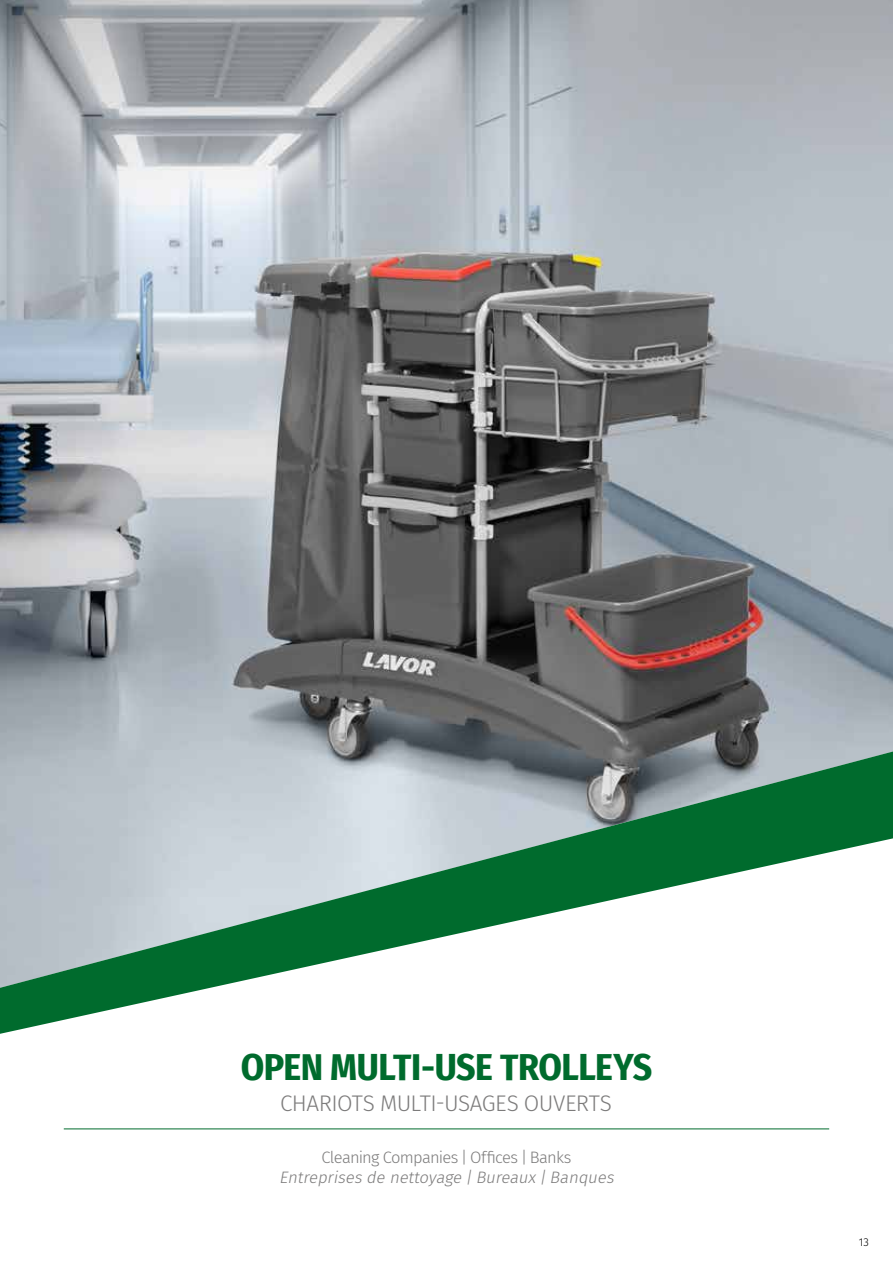
<style>
.page{position:relative;width:893px;height:1263px;background:#fff}
.page>*{position:absolute;margin:0;border:0;box-sizing:border-box;transform-origin:0 0}
.t1{font:700 37.5px "Fira Sans Condensed";letter-spacing:-.015em;color:#006b2d}
.t2{font:300 22.5px "Fira Sans";letter-spacing:-.02em;color:#7c7b7b}
.t3{font:italic 300 16.5px/20.7px "Fira Sans";color:#7c7b7b;text-align:center}
.t4{font:300 11.25px "Fira Sans";color:#000}
.s1{font-style:normal}
.s2{font-family:"Fira Sans Condensed";font-style:normal}
.s3{font-family:"Fira Sans Condensed"}
</style>
<div class="page">
<img style="left:0;top:0;width:893px;height:751px">
<svg style="left:0;top:751px;width:893px;height:283px"></svg>
<hr style="left:64px;top:1128px;width:765px;height:1px;background:#006b2d">
<h1 class="t1" style="left:241px;top:1035px;width:413px">OPEN MULTI-USE TROLLEYS</h1>
<h2 class="t2" style="left:280px;top:1087px;width:333px">CHARIOTS MULTI-USAGES OUVERTS</h2>
<p class="t3" style="left:279px;top:1146px;width:340px"><span class="s1">Cleaning Companies</span> <span class="s2">|</span> <span class="s1">Offices</span> <span class="s2">|</span> <span class="s1">Banks<br></span>Entreprises de nettoyage <span class="s3">|</span>Bureaux<span class="s3">|</span>Banques</p>
<p class="t4" style="left:859px;top:1234px;width:12px">13</p>
</div>
